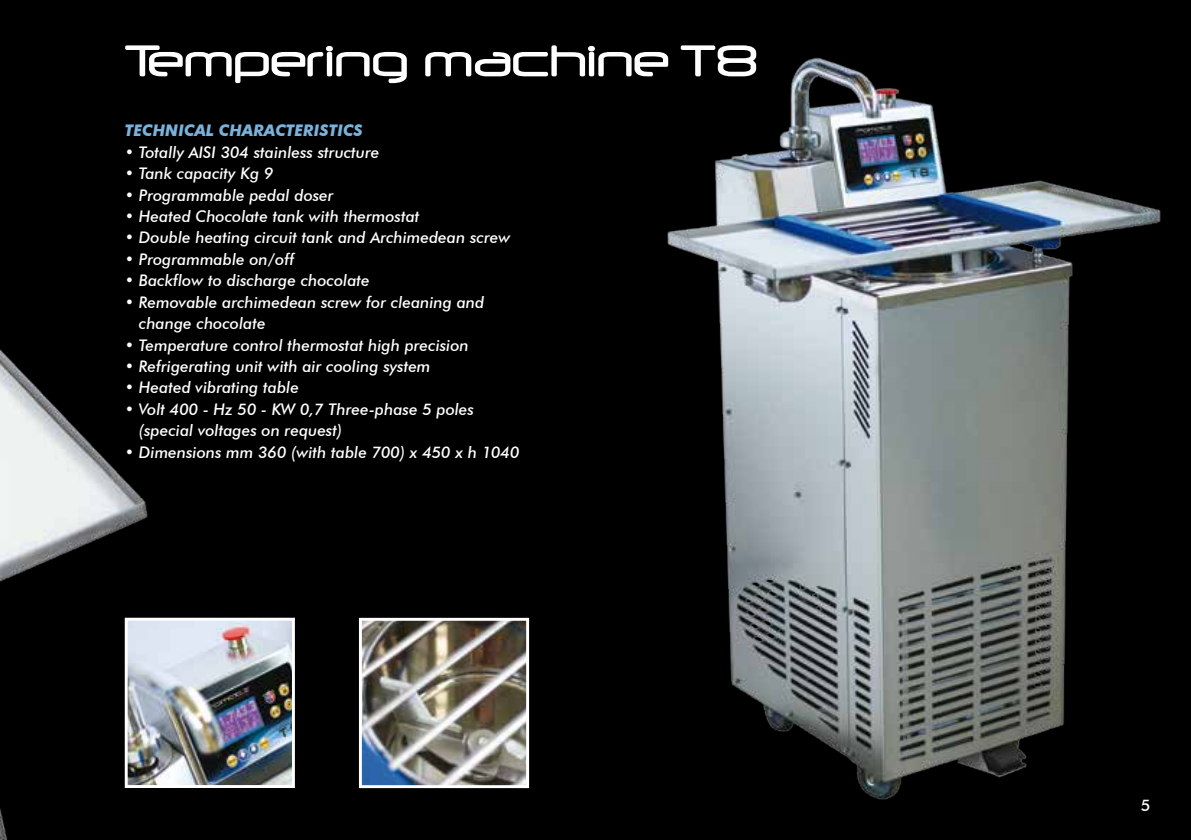
<style>
.page{position:relative;width:1191px;height:840px;background:#fff}
.page>*{position:absolute;margin:0;border:0;box-sizing:border-box;transform-origin:0 0}
.t1{font:52px "Neuropol";color:#fff}
.t2{font:italic 500 16px/21.4px "Futura BT";color:#fff}
.t3{font:italic 700 16px "Futura BT";color:#7ab2dc}
.t4{font:500 16px "Futura BT";color:#fff}
</style>
<div class="page">
<div style="left:0;top:0;width:1191px;height:839px;background:#000"></div>
<img style="left:363px;top:621px;width:162px;height:162px">
<div style="left:359px;top:617px;width:170px;height:170px;border:3px solid #fff"></div>
<img style="left:163px;top:621px;width:128px;height:162px">
<div style="left:125px;top:617px;width:170px;height:170px;border:3px solid #fff"></div>
<img style="left:667px;top:57px;width:494px;height:743px">
<img style="left:0;top:349px;width:163px;height:490px">
<h1 class="t1" style="left:125px;top:33px;width:635px">Tempering machine T8</h1>
<p class="t3" style="left:125px;top:121px;width:239px">TEChNICAL CHARACTERISTICS</p>
<p class="t2" style="left:125px;top:141px;width:256px">• Totally AISI 304 stainless structure</p>
<p class="t2" style="left:125px;top:162px;width:150px">• Tank capacity Kg 9</p>
<p class="t2" style="left:125px;top:184px;width:210px">• Programmable pedal doser</p>
<p class="t2" style="left:125px;top:205px;width:296px">• Heated Chocolate tank with thermostat</p>
<p class="t2" style="left:125px;top:227px;width:387px">• Double heating circuit tank and Archimedean screw</p>
<p class="t2" style="left:125px;top:248px;width:171px">• Programmable on/off</p>
<p class="t2" style="left:125px;top:269px;width:246px">• Backflow to discharge chocolate</p>
<p class="t2" style="left:139px;top:291px;width:347px;text-indent:-14px">• Removable archimedean screw for cleaning and change chocolate</p>
<p class="t2" style="left:125px;top:334px;width:345px">• Temperature control thermostat high precision</p>
<p class="t2" style="left:125px;top:355px;width:307px">• Refrigerating unit with air cooling system</p>
<p class="t2" style="left:125px;top:376px;width:176px">• Heated vibrating table</p>
<p class="t2" style="left:139px;top:398px;width:336px;text-indent:-14px">• Volt 400 - Hz 50 - KW 0,7 Three-phase 5 poles (special voltages on request)</p>
<p class="t2" style="left:125px;top:441px;width:396px">• Dimensions mm 360 (with table 700) x 450 x h 1040</p>
<p class="t4" style="left:1140px;top:794px;width:11px">5</p>
</div>
